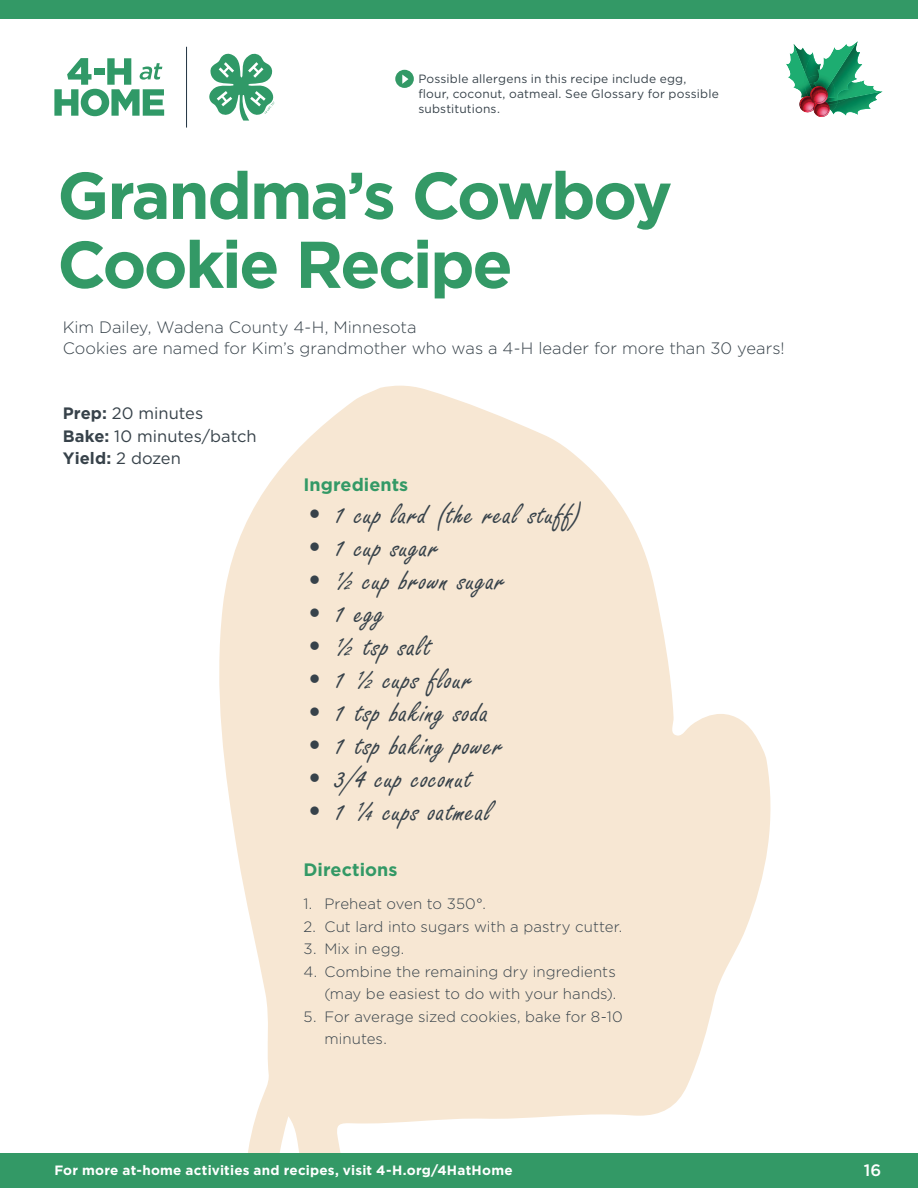
<style>
.page{position:relative;width:918px;height:1188px;background:#fff}
.page>*{position:absolute;margin:0;border:0;box-sizing:border-box;transform-origin:0 0}
.t1{font:700 66px/69px "Gotham";letter-spacing:-.04em;color:#396}
.t2{font:31.5px "Freestyle Script";letter-spacing:.025em;color:#37424a}
.t3{font:700 18px "Gotham";letter-spacing:.005em;color:#396}
.t4{font:300 16.5px/21px "Gotham";letter-spacing:.005em;color:#37424a}
.t5{font:16.5px/22.5px "Gotham";color:#37424a}
.t6{font:500 16.5px "Gotham";color:#fff}
.t7{font:300 15px/22.5px "Gotham";letter-spacing:.005em;color:#37424a;text-align:right}
.t8{font:700 13.5px "Gotham";letter-spacing:.015em;color:#fff}
.t9{font:12px/15px "Gotham";letter-spacing:.015em;color:#37424a}
.s1{font-weight:700}
.s2{font-size:30px}
.s3{font-weight:700;font-size:15px}
</style>
<div class="page">
<div style="left:27px;top:110px;width:41px;height:41px;border:2px solid #fff;border-radius:50%"></div>
<div style="left:27px;top:536px;width:41px;height:41px;border:2px solid #fff;border-radius:50%"></div>
<div style="left:27px;top:963px;width:41px;height:41px;border:2px solid #fff;border-radius:50%"></div>
<svg style="left:54px;top:58px;width:110px;height:58px"></svg>
<svg style="left:209px;top:53px;width:66px;height:68px"></svg>
<hr style="left:186px;top:47px;width:1px;height:81px;background:#213242">
<svg style="left:219px;top:386px;width:552px;height:767px;fill:#f7e7d3"></svg>
<div style="left:395px;top:70px;width:19px;height:18px;background:#396;border-radius:50%"></div>
<svg style="left:402px;top:75px;width:6px;height:9px"></svg>
<div style="left:0;top:1153px;width:918px;height:35px;background:#396"></div>
<svg style="left:786px;top:41px;width:97px;height:76px"></svg>
<img style="left:810px;top:86px;width:16px;height:12px">
<img style="left:812px;top:92px;width:16px;height:10px">
<img style="left:813px;top:94px;width:15px;height:10px">
<div style="left:0;top:0;width:918px;height:18px;background:#396"></div>
<p class="t9" style="left:418px;top:71px;width:302px">Possible allergens in this recipe include egg, flour, coconut, oatmeal. See Glossary for possible substitutions.</p>
<h1 class="t1" style="left:57px;top:161px;width:617px">Grandma’s Cowboy<br>Cookie Recipe</h1>
<p class="t4" style="left:63px;top:316px;width:724px">Kim Dailey, Wadena County 4-H, Minnesota<br>Cookies are named for Kim’s grandmother who was a 4-H leader for more than 30 years!</p>
<p class="t5" style="left:63px;top:402px;width:195px"><span class="s1">Prep:</span> 20 minutes<br><span class="s1">Bake:</span> 10 minutes/batch<br><span class="s1">Yield:</span> 2 dozen</p>
<p class="t3" style="left:303px;top:473px;width:106px">Ingredients</p>
<h2 class="t2" style="left:303px;top:497px;width:280px"><span class="s2">•</span> 1 cup lard (the real stuff)</h2>
<h2 class="t2" style="left:303px;top:530px;width:137px"><span class="s2">•</span> 1 cup sugar</h2>
<h2 class="t2" style="left:303px;top:563px;width:203px"><span class="s2">•</span> ½ cup brown sugar</h2>
<h2 class="t2" style="left:303px;top:596px;width:83px"><span class="s2">•</span> 1 egg</h2>
<h2 class="t2" style="left:303px;top:629px;width:129px"><span class="s2">•</span> ½ tsp salt</h2>
<h2 class="t2" style="left:303px;top:662px;width:170px"><span class="s2">•</span> 1 ½ cups flour</h2>
<h2 class="t2" style="left:303px;top:695px;width:187px"><span class="s2">•</span> 1 tsp baking soda</h2>
<h2 class="t2" style="left:303px;top:728px;width:201px"><span class="s2">•</span> 1 tsp baking power</h2>
<h2 class="t2" style="left:303px;top:761px;width:170px"><span class="s2">•</span> 3/4 cup coconut</h2>
<h2 class="t2" style="left:303px;top:794px;width:190px"><span class="s2">•</span> 1 ¼ cups oatmeal</h2>
<p class="t3" style="left:303px;top:858px;width:96px">Directions</p>
<p class="t7" style="left:303px;top:892px;width:184px">1. Preheat oven to 350°.</p>
<p class="t7" style="left:303px;top:915px;width:320px">2. Cut lard into sugars with a pastry cutter.</p>
<p class="t7" style="left:303px;top:937px;width:102px">3. Mix in egg.</p>
<p class="t7" style="left:303px;top:960px;width:314px">4. Combine the remaining dry ingredients (may be easiest to do with your hands).</p>
<p class="t7" style="left:324px;top:1005px;width:300px;text-align:left;text-indent:-21px">5. For average sized cookies, bake for 8-10 minutes.</p>
<p class="t8" style="left:54px;top:1161px;width:460px">For more at-home activities and recipes, visit 4-H.org/4HatHome</p>
<p class="t6" style="left:864px;top:1159px;width:36px">16<span class="s3">16</span></p>
</div>
